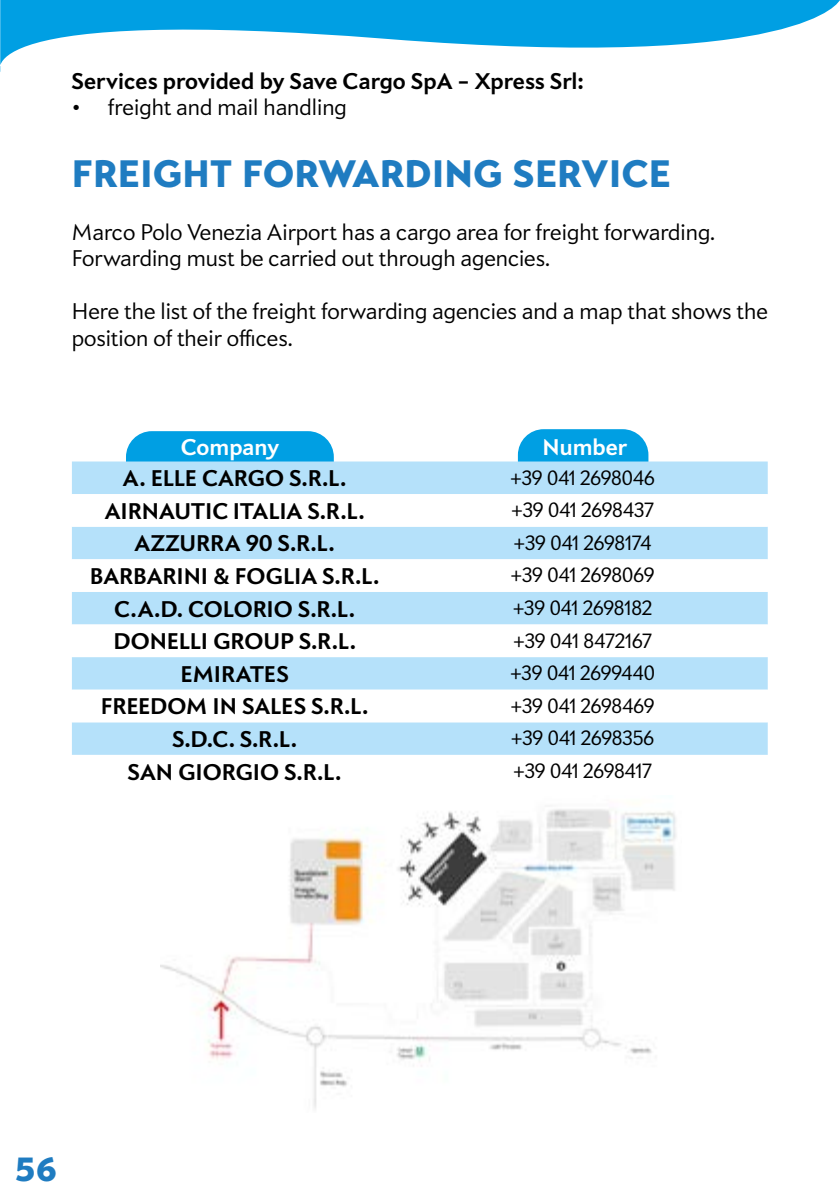
<style>
.page{position:relative;width:840px;height:1191px;background:#fff}
.page>*{position:absolute;margin:0;border:0;box-sizing:border-box;transform-origin:0 0}
.t1{font:900 38px "Transat Text";color:#1f7cc1}
.t2{font:900 36px "Transat Text";color:#1f7cc1}
.t3{font:700 22px "Apres";color:#000}
.t4{font:300 22px/26.4px "Apres";color:#000}
.t5{font:700 22px "Apres";color:#fff}
.t6{font:300 20px "Apres";color:#000}
</style>
<div class="page">
<svg style="left:0;top:0;width:839px;height:72px;fill:#009fe3"></svg>
<div style="left:126px;top:431px;width:207px;height:61px;background:#009fe3;border-radius:26px"></div>
<div style="left:517px;top:429px;width:131px;height:61px;background:#009fe3;border-radius:26px"></div>
<div style="left:72px;top:461px;width:695px;height:33px;background:#b5e1fa"></div>
<svg style="left:72px;top:527px;width:695px;height:228px;fill:#b5e1fa"></svg>
<img style="left:161px;top:809px;width:515px;height:300px">
<p class="t3" style="left:72px;top:67px;width:513px">Services provided by Save Cargo SpA – Xpress Srl:</p>
<p class="t4" style="left:72px;top:94px;width:276px">• freight and mail handling</p>
<h1 class="t1" style="left:72px;top:150px;width:600px">FREIGHT FORWARDING SERVICE</h1>
<p class="t4" style="left:72px;top:218px;width:644px">Marco Polo Venezia Airport has a cargo area for freight forwarding.<br>Forwarding must be carried out through agencies.</p>
<p class="t4" style="left:72px;top:298px;width:696px">Here the list of the freight forwarding agencies and a map that shows the position of their offices.</p>
<p class="t5" style="left:181px;top:433px;width:100px">Company</p>
<p class="t5" style="left:542px;top:433px;width:86px">Number</p>
<p class="t3" style="left:123px;top:464px;width:224px">A. ELLE CARGO S.R.L.</p>
<p class="t6" style="left:510px;top:465px;width:146px">+39 041 2698046</p>
<p class="t3" style="left:105px;top:497px;width:261px">AIRNAUTIC ITALIA S.R.L.</p>
<p class="t6" style="left:511px;top:498px;width:144px">+39 041 2698437</p>
<p class="t3" style="left:134px;top:530px;width:201px">AZZURRA 90 S.R.L.</p>
<p class="t6" style="left:513px;top:530px;width:139px">+39 041 2698174</p>
<p class="t3" style="left:90px;top:562px;width:290px">BARBARINI &amp; FOGLIA S.R.L.</p>
<p class="t6" style="left:510px;top:563px;width:145px">+39 041 2698069</p>
<p class="t3" style="left:114px;top:595px;width:242px">C.A.D. COLORIO S.R.L.</p>
<p class="t6" style="left:512px;top:595px;width:141px">+39 041 2698182</p>
<p class="t3" style="left:113px;top:627px;width:244px">DONELLI GROUP S.R.L.</p>
<p class="t6" style="left:513px;top:628px;width:140px">+39 041 8472167</p>
<p class="t3" style="left:180px;top:660px;width:110px">EMIRATES</p>
<p class="t6" style="left:510px;top:660px;width:146px">+39 041 2699440</p>
<p class="t3" style="left:101px;top:693px;width:268px">FREEDOM IN SALES S.R.L.</p>
<p class="t6" style="left:510px;top:693px;width:145px">+39 041 2698469</p>
<p class="t3" style="left:172px;top:725px;width:126px">S.D.C. S.R.L.</p>
<p class="t6" style="left:510px;top:726px;width:145px">+39 041 2698356</p>
<p class="t3" style="left:128px;top:758px;width:214px">SAN GIORGIO S.R.L.</p>
<p class="t6" style="left:513px;top:758px;width:140px">+39 041 2698417</p>
<h2 class="t2" style="left:15px;top:1146px;width:44px">56</h2>
</div>
